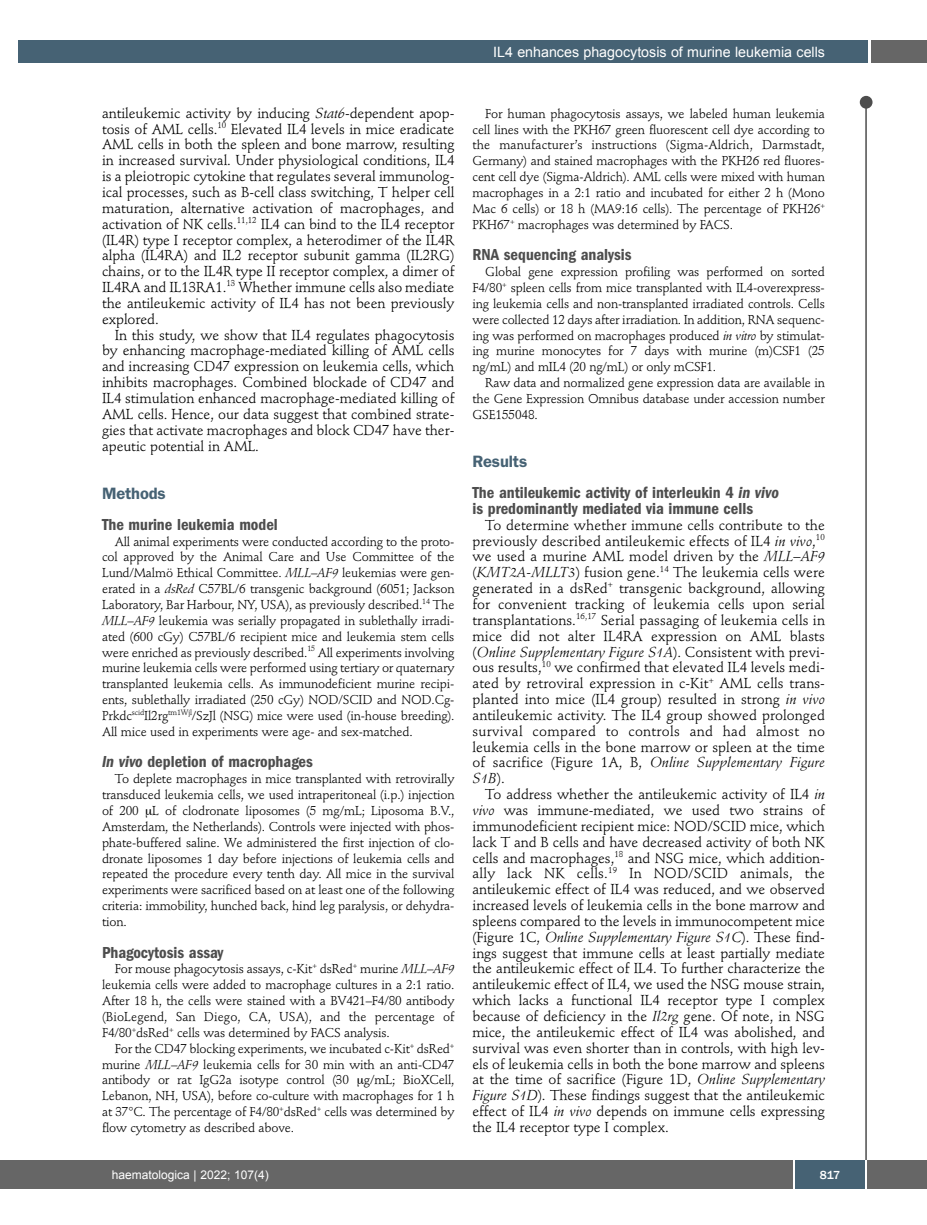
<style>
.page{position:relative;width:927px;height:1225px;background:#fff}
.page>*{position:absolute;margin:0;border:0;box-sizing:border-box;transform-origin:0 0}
.t1{font:600 condensed 16.5px/31px "Franklin Gothic";color:#4d4d4d}
.t2{font:600 16.5px "Franklin Gothic";letter-spacing:-.01em;color:#466274}
.t3{font:14.25px/15.9px "Stempel Schneidler";letter-spacing:-.005em;color:#000;text-align:justify}
.t4{font:14.25px "Arial";color:#fff}
.t5{font:12.75px/15.9px "Stempel Schneidler";letter-spacing:-.01em;color:#000;text-align:justify}
.t6{font:12px "Arial";color:#fff}
.t7{font:500 12px "Franklin Gothic";color:#fff}
.s1{font-style:italic}
.s2{font-stretch:normal;color:#466274}
</style>
<div class="page">
<div style="left:860px;top:96px;width:12px;height:13px;background:#4d4d4d;border-radius:50%"></div>
<hr style="left:865px;top:98px;width:2px;height:1062px;background:#4d4d4d">
<div style="left:871px;top:40px;width:56px;height:22px;background:#666"></div>
<div style="left:18px;top:40px;width:849px;height:22px;background:#466274"></div>
<div style="left:17px;top:1160px;width:910px;height:28px;background:#666"></div>
<div style="left:795px;top:1160px;width:70px;height:28px;background:#466274"></div>
<hr style="left:793px;top:1160px;width:2px;height:28px;background:#fff">
<hr style="left:865px;top:1160px;width:2px;height:28px;background:#fff">
<div style="left:0;top:1160px;width:17px;height:28px;background:#666"></div>
<p class="t4" style="left:493px;top:44px;width:333px">IL4 enhances phagocytosis of murine leukemia cells</p>
<p class="t3" style="left:102px;top:106px;width:354px">antileukemic activity by inducing <span class="s1">Stat6</span>-dependent apop&shy;tosis of AML cells.<sup>10</sup> Elevated IL4 levels in mice eradicate AML cells in both the spleen and bone marrow, resulting in increased survival. Under physiological conditions, IL4 is a pleiotropic cytokine that regulates several immunolog&shy;ical processes, such as B-cell class switching, T helper cell maturation, alternative activation of macrophages, and activation of NK cells.<sup>11,12</sup> IL4 can bind to the IL4 receptor (IL4R) type I receptor complex, a heterodimer of the IL4R alpha (IL4RA) and IL2 receptor subunit gamma (IL2RG) chains, or to the IL4R type II receptor complex, a dimer of IL4RA and IL13RA1.<sup>13</sup> Whether immune cells also mediate the antileukemic activity of IL4 has not been previously explored.</p>
<p class="t3" style="left:102px;top:328px;width:354px;text-indent:13px">In this study, we show that IL4 regulates phagocytosis by enhancing macrophage-mediated killing of AML cells and increasing CD47 expression on leukemia cells, which inhibits macrophages. Combined blockade of CD47 and IL4 stimulation enhanced macrophage-mediated killing of AML cells. Hence, our data suggest that combined strate&shy;gies that activate macrophages and block CD47 have ther&shy;apeutic potential in AML.</p>
<p class="t2" style="left:102px;top:487px;width:65px">Methods</p>
<p class="t1" style="left:102px;top:510px;width:177px">The murine leukemia model</p>
<p class="t5" style="left:102px;top:534px;width:354px;text-indent:13px">All animal experiments were conducted according to the proto&shy;col approved by the Animal Care and Use Committee of the Lund/Malmö Ethical Committee. <span class="s1">MLL–AF9</span> leukemias were gen&shy;erated in a <span class="s1">dsRed</span> C57BL/6 transgenic background (6051; Jackson Laboratory, Bar Harbour, NY, USA), as previously described.<sup>14</sup> The <span class="s1">MLL–AF9</span> leukemia was serially propagated in sublethally irradi&shy;ated (600 cGy) C57BL/6 recipient mice and leukemia stem cells were enriched as previously described.<sup>15</sup> All experiments involving murine leukemia cells were performed using tertiary or quaternary transplanted leukemia cells. As immunodeficient murine recipi&shy;ents, sublethally irradiated (250 cGy) NOD/SCID and NOD.Cg-Prkdc<sup>scid</sup>Il2rg<sup>tm1Wjl</sup>/SzJl (NSG) mice were used (in-house breeding).<br>All mice used in experiments were age- and sex-matched.</p>
<p class="t1" style="left:102px;top:748px;width:212px"><span class="s1">In vivo</span> depletion of macrophages</p>
<p class="t5" style="left:102px;top:772px;width:354px;text-indent:13px">To deplete macrophages in mice transplanted with retrovirally transduced leukemia cells, we used intraperitoneal (i.p.) injection of 200 L of clodronate liposomes (5 mg/mL; Liposoma B.V., Amsterdam, the Netherlands). Controls were injected with phos&shy;phate-buffered saline. We administered the first injection of clo&shy;dronate liposomes 1 day before injections of leukemia cells and repeated the procedure every tenth day. All mice in the survival experiments were sacrificed based on at least one of the following criteria: immobility, hunched back, hind leg paralysis, or dehydra&shy;tion.</p>
<p class="t1" style="left:102px;top:938px;width:123px">Phagocytosis assay</p>
<p class="t5" style="left:102px;top:962px;width:354px;text-indent:13px">For mouse phagocytosis assays, c-Kit<sup>+</sup> dsRed<sup>+</sup> murine <span class="s1">MLL–AF9 </span>leukemia cells were added to macrophage cultures in a 2:1 ratio.<br>After 18 h, the cells were stained with a BV421–F4/80 antibody (BioLegend, San Diego, CA, USA), and the percentage of F4/80<sup>+</sup>dsRed<sup>+</sup> cells was determined by FACS analysis.</p>
<p class="t5" style="left:102px;top:1041px;width:354px;text-indent:13px">For the CD47 blocking experiments, we incubated c-Kit<sup>+</sup> dsRed<sup>+ </sup>murine <span class="s1">MLL–AF9</span> leukemia cells for 30 min with an anti-CD47 antibody or rat IgG2a isotype control (30 g/mL; BioXCell, Lebanon, NH, USA), before co-culture with macrophages for 1 h at 37°C. The percentage of F4/80<sup>+</sup>dsRed<sup>+</sup> cells was determined by flow cytometry as described above.</p>
<p class="t5" style="left:472px;top:107px;width:354px;text-indent:13px">For human phagocytosis assays, we labeled human leukemia cell lines with the PKH67 green fluorescent cell dye according to the manufacturer’s instructions (Sigma-Aldrich, Darmstadt, Germany) and stained macrophages with the PKH26 red fluores&shy;cent cell dye (Sigma-Aldrich). AML cells were mixed with human macrophages in a 2:1 ratio and incubated for either 2 h (Mono Mac 6 cells) or 18 h (MA9:16 cells). The percentage of PKH26<sup>+ </sup>PKH67<sup>+</sup> macrophages was determined by FACS.</p>
<p class="t1" style="left:472px;top:241px;width:161px">RNA sequencing analysis</p>
<p class="t5" style="left:472px;top:265px;width:354px;text-indent:13px">Global gene expression profiling was performed on sorted F4/80<sup>+</sup> spleen cells from mice transplanted with IL4-overexpress&shy;ing leukemia cells and non-transplanted irradiated controls. Cells were collected 12 days after irradiation. In addition, RNA sequenc&shy;ing was performed on macrophages produced <span class="s1">in vitro</span> by stimulat&shy;ing murine monocytes for 7 days with murine (m)CSF1 (25 ng/mL) and mIL4 (20 ng/mL) or only mCSF1.</p>
<p class="t5" style="left:472px;top:376px;width:354px;text-indent:13px">Raw data and normalized gene expression data are available in the Gene Expression Omnibus database under accession number GSE155048.</p>
<p class="t1" style="left:472px;top:447px;width:308px"><span class="s2">Results<br></span>The antileukemic activity of interleukin 4 <span class="s1">in vivo</span></p>
<p class="t1" style="left:472px;top:494px;width:282px">is predominantly mediated via immune cells</p>
<p class="t3" style="left:472px;top:518px;width:354px;text-indent:13px">To determine whether immune cells contribute to the previously described antileukemic effects of IL4 <span class="s1">in vivo</span>,<sup>10 </sup>we used a murine AML model driven by the <span class="s1">MLL–AF9 </span>(<span class="s1">KMT2A-MLLT3</span>) fusion gene.<sup>14</sup> The leukemia cells were generated in a dsRed<sup>+</sup> transgenic background, allowing for convenient tracking of leukemia cells upon serial transplantations.<sup>16,17</sup> Serial passaging of leukemia cells in mice did not alter IL4RA expression on AML blasts (<span class="s1">Online Supplementary Figure S1A</span>). Consistent with previ&shy;ous results,<sup>10</sup> we confirmed that elevated IL4 levels medi&shy;ated by retroviral expression in c-Kit<sup>+</sup> AML cells trans&shy;planted into mice (IL4 group) resulted in strong <span class="s1">in vivo </span>antileukemic activity. The IL4 group showed prolonged survival compared to controls and had almost no leukemia cells in the bone marrow or spleen at the time of sacrifice (Figure 1A, B, <span class="s1">Online Supplementary Figure S1B</span>).</p>
<p class="t3" style="left:472px;top:788px;width:354px;text-indent:13px">To address whether the antileukemic activity of IL4 <span class="s1">in vivo</span> was immune-mediated, we used two strains of immunodeficient recipient mice: NOD/SCID mice, which lack T and B cells and have decreased activity of both NK cells and macrophages,<sup>18</sup> and NSG mice, which addition&shy;ally lack NK cells.<sup>19</sup> In NOD/SCID animals, the antileukemic effect of IL4 was reduced, and we observed increased levels of leukemia cells in the bone marrow and spleens compared to the levels in immunocompetent mice (Figure 1C, <span class="s1">Online Supplementary Figure S1C</span>). These find&shy;ings suggest that immune cells at least partially mediate the antileukemic effect of IL4. To further characterize the antileukemic effect of IL4, we used the NSG mouse strain, which lacks a functional IL4 receptor type I complex because of deficiency in the <span class="s1">Il2rg</span> gene. Of note, in NSG mice, the antileukemic effect of IL4 was abolished, and survival was even shorter than in controls, with high lev&shy;els of leukemia cells in both the bone marrow and spleens at the time of sacrifice (Figure 1D, <span class="s1">Online Supplementary Figure S1D</span>). These findings suggest that the antileukemic effect of IL4 <span class="s1">in vivo</span> depends on immune cells expressing the IL4 receptor type I complex.</p>
<p class="t6" style="left:112px;top:1168px;width:158px">haematologica | 2022; 107(4)</p>
<p class="t7" style="left:820px;top:1167px;width:22px">817</p>
</div>
